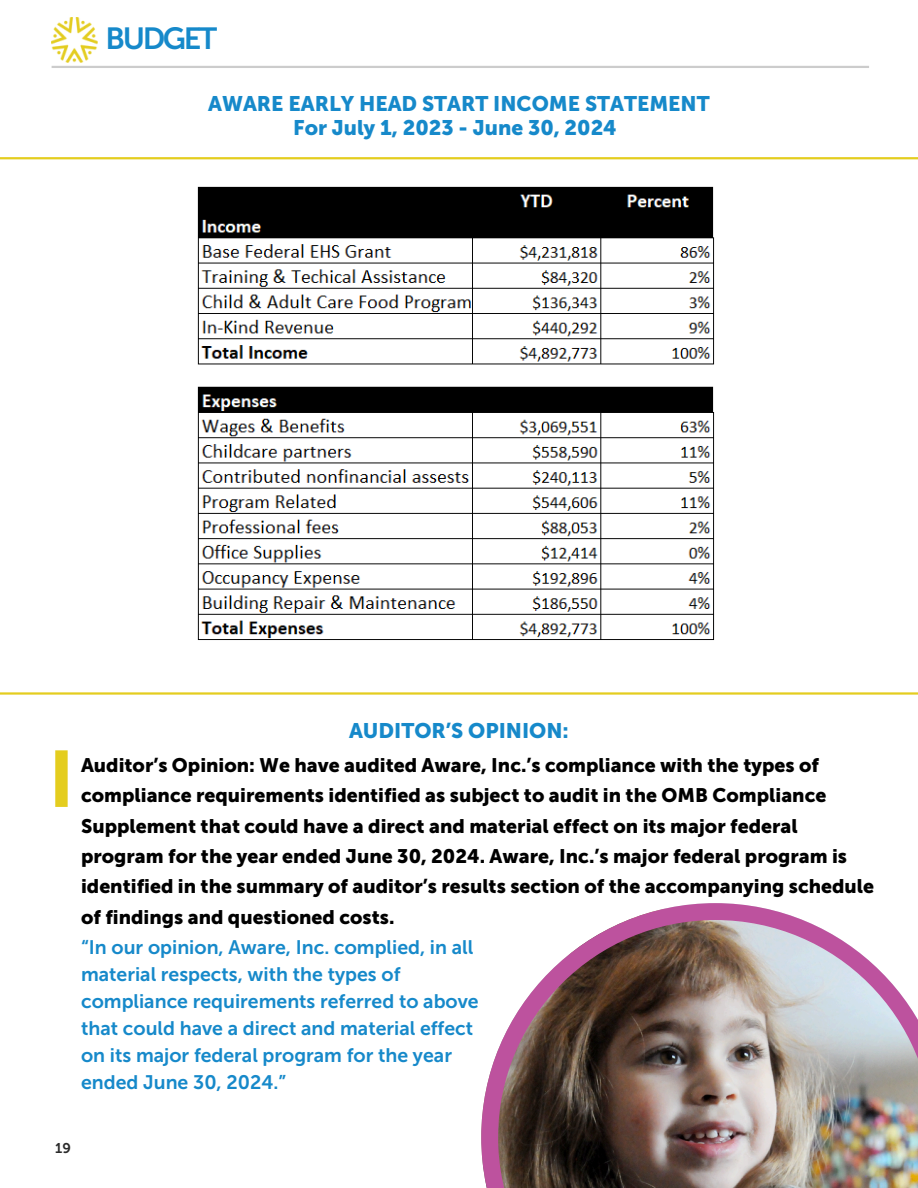
<style>
.page{position:relative;width:918px;height:1188px;background:#fff}
.page>*{position:absolute;margin:0;border:0;box-sizing:border-box;transform-origin:0 0}
.t1{font:30.45px "Museo Sans 700";letter-spacing:-.08em;color:#1689ca}
.t2{font:21px "Museo Sans 900";color:#1689ca}
.t3{font:19.5px/30.3px "Museo Sans 900";color:#000}
.t4{font:19.5px/27px "Museo Sans 700";color:#1689ca}
.t5{font:14.1px "Museo Sans 700";color:#2b2b2b}
</style>
<div class="page">
<img style="left:52px;top:18px;width:46px;height:45px">
<hr style="left:52px;top:66px;width:817px;height:2px;background:#555">
<hr style="left:0;top:157px;width:918px;height:2px;background:#e4cd1f">
<div style="left:55px;top:750px;width:13px;height:57px;background:#e4cd1f"></div>
<img style="left:197px;top:186px;width:518px;height:454px">
<hr style="left:0;top:692px;width:918px;height:3px;background:#e4cd1f">
<img style="left:481px;top:903px;width:437px;height:285px">
<h1 class="t1" style="left:106px;top:20px;width:113px">BUDGET</h1>
<h2 class="t2" style="left:208px;top:91px;width:503px">AWARE EARLY HEAD START INCOME STATEMENT</h2>
<p class="t2" style="left:293px;top:116px;width:325px">For July 1, 2023 - June 30, 2024</p>
<p class="t2" style="left:349px;top:718px;width:221px">AUDITOR’S OPINION:</p>
<p class="t3" style="left:81px;top:750px;width:795px">Auditor’s Opinion: We have audited Aware, Inc.’s compliance with the types of compliance requirements identified as subject to audit in the OMB Compliance Supplement that could have a direct and material effect on its major federal program for the year ended June 30, 2024. Aware, Inc.’s major federal program is identified in the summary of auditor’s results section of the accompanying schedule of findings and questioned costs.</p>
<p class="t4" style="left:81px;top:934px;width:399px">“In our opinion, Aware, Inc. complied, in all material respects, with the types of compliance requirements referred to above that could have a direct and material effect on its major federal program for the year ended June 30, 2024.”</p>
<p class="t5" style="left:55px;top:1140px;width:17px">19</p>
</div>
